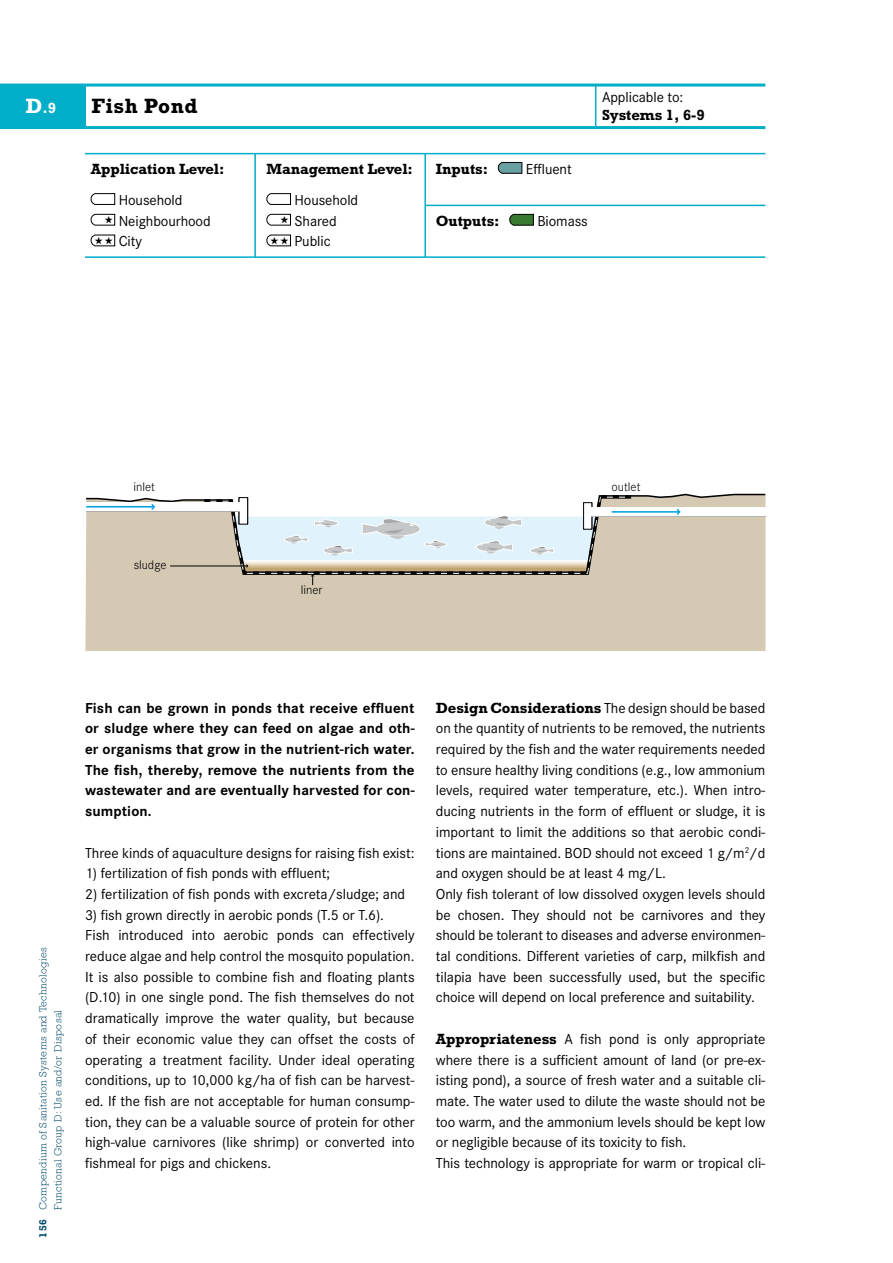
<style>
.page{position:relative;width:893px;height:1263px;background:#fff}
.page>*{position:absolute;margin:0;border:0;box-sizing:border-box;transform-origin:0 0}
.t1{font:700 21px "Rockwell";letter-spacing:.025em;color:#000}
.t2{font:700 21px "Rockwell";color:#fff}
.t3{font:15px/20.7px "Corporate S";letter-spacing:-.005em;color:#000}
.t4{font:700 15px/20.7px "Corporate S";letter-spacing:.01em;color:#000;text-align:justify}
.t5{font:700 15px "Rockwell";letter-spacing:-.005em;color:#000}
.t6{font:700 15px "Rockwell";color:#fff}
.t7{font:300 12.15px "Corporate SBQ";color:#000}
.t8{font:300 10.5px/15px "Rockwell";letter-spacing:.035em;color:#004a67}
.t9{font:700 10.5px "Rockwell";color:#004a67}
.s1{font-family:"Rockwell";font-weight:700}
</style>
<div class="page">
<div style="left:85px;top:574px;width:681px;height:76px;background:#d5c9b4"></div>
<svg style="left:86px;top:493px;width:680px;height:81px;background:#d3c8b6"></svg>
<hr style="left:170px;top:566px;width:78px;height:1px;background:#000">
<hr style="left:86px;top:510px;width:153px;height:2px;background:#000">
<div style="left:86px;top:502px;width:154px;height:9px;background:#fff"></div>
<hr style="left:86px;top:506px;width:68px;height:1px;background:#009ee0">
<svg style="left:151px;top:504px;width:4px;height:6px"></svg>
<svg style="left:199px;top:494px;width:435px;height:91px"></svg>
<div style="left:584px;top:503px;width:8px;height:26px;background:#fff"></div>
<div style="left:583px;top:503px;width:9px;height:26px;border:1px solid #000"></div>
<hr style="left:592px;top:507px;width:174px;height:1px;background:#000">
<hr style="left:592px;top:515px;width:174px;height:2px;background:#000">
<div style="left:591px;top:508px;width:175px;height:8px;background:#fff"></div>
<hr style="left:612px;top:511px;width:67px;height:2px;background:#009ee0">
<svg style="left:677px;top:509px;width:4px;height:6px"></svg>
<div style="left:0;top:85px;width:85px;height:43px;background:#00aec7"></div>
<hr style="left:85px;top:153px;width:680px;height:1px;background:#00aec7">
<hr style="left:85px;top:256px;width:680px;height:2px;background:#00aec7">
<hr style="left:424px;top:154px;width:2px;height:103px;background:#00aec7">
<hr style="left:595px;top:85px;width:1px;height:43px;background:#00aec7">
<hr style="left:0;top:84px;width:765px;height:3px;background:#00aec7">
<hr style="left:0;top:126px;width:765px;height:3px;background:#00aec7">
<hr style="left:254px;top:154px;width:2px;height:103px;background:#00aec7">
<svg style="left:91px;top:193px;width:24px;height:12px"></svg>
<svg style="left:267px;top:193px;width:24px;height:12px"></svg>
<svg style="left:498px;top:162px;width:25px;height:12px"></svg>
<svg style="left:510px;top:214px;width:24px;height:12px"></svg>
<hr style="left:425px;top:205px;width:340px;height:1px;background:#00aec7">
<svg style="left:267px;top:214px;width:24px;height:12px"></svg>
<svg style="left:267px;top:234px;width:24px;height:13px"></svg>
<svg style="left:91px;top:214px;width:24px;height:12px"></svg>
<svg style="left:91px;top:234px;width:24px;height:13px"></svg>
<h1 class="t2" style="left:26px;top:94px;width:18px">D</h1>
<p class="t6" style="left:42px;top:99px;width:15px">.9</p>
<h1 class="t1" style="left:91px;top:94px;width:108px">Fish Pond</h1>
<p class="t5" style="left:91px;top:160px;width:135px">Application Level:</p>
<p class="t3" style="left:119px;top:190px;width:94px">Household<br>Neighbourhood<br>City</p>
<p class="t5" style="left:266px;top:160px;width:148px">Management Level:</p>
<p class="t3" style="left:294px;top:190px;width:65px">Household<br>Shared<br>Public</p>
<p class="t3" style="left:602px;top:86px;width:83px">Applicable to:</p>
<p class="t5" style="left:602px;top:106px;width:104px">Systems 1, 6-9</p>
<p class="t5" style="left:436px;top:160px;width:54px">Inputs:</p>
<p class="t3" style="left:526px;top:158px;width:47px">Effluent</p>
<p class="t5" style="left:436px;top:212px;width:65px">Outputs:</p>
<p class="t3" style="left:537px;top:210px;width:52px">Biomass</p>
<p class="t7" style="left:133px;top:480px;width:23px">inlet</p>
<p class="t7" style="left:612px;top:480px;width:30px">outlet</p>
<p class="t7" style="left:134px;top:558px;width:34px">sludge</p>
<p class="t7" style="left:301px;top:583px;width:23px">liner</p>
<p class="t8" style="left:36px;top:1210px;width:264px;rotate:-90deg">Compendium of Sanitation Systems and Technologies<br>Functional Group D: Use and/or Disposal</p>
<p class="t9" style="left:37px;top:1237px;width:20px;rotate:-90deg">156</p>
<p class="t4" style="left:85px;top:697px;width:331px">Fish can be grown in ponds that receive effluent or sludge where they can feed on algae and oth&shy;er organisms that grow in the nutrient-rich water.<br>The fish, thereby, remove the nutrients from the wastewater and are eventually harvested for con&shy;sumption.</p>
<p class="t3" style="left:85px;top:842px;width:331px">Three kinds of aquaculture designs for raising fish exist:</p>
<p class="t3" style="left:85px;top:863px;width:246px">1) fertilization of fish ponds with effluent;</p>
<p class="t3" style="left:85px;top:884px;width:322px">2) fertilization of fish ponds with excreta/sludge; and</p>
<p class="t3" style="left:85px;top:904px;width:331px">3) fish grown directly in aerobic ponds (T.5 or T.6).<br>Fish introduced into aerobic ponds can effectively reduce algae and help control the mosquito population.<br>It is also possible to combine fish and floating plants (D.10) in one single pond. The fish themselves do not dramatically improve the water quality, but because of their economic value they can offset the costs of operating a treatment facility. Under ideal operating conditions, up to 10,000 kg/ha of fish can be harvest&shy;ed. If the fish are not acceptable for human consump&shy;tion, they can be a valuable source of protein for other high-value carnivores (like shrimp) or converted into fishmeal for pigs and chickens.</p>
<p class="t3" style="left:436px;top:697px;width:331px"><span class="s1">Design Considerations</span> The design should be based on the quantity of nutrients to be removed, the nutrients required by the fish and the water requirements needed to ensure healthy living conditions (e.g., low ammonium levels, required water temperature, etc.). When intro&shy;ducing nutrients in the form of effluent or sludge, it is important to limit the additions so that aerobic condi&shy;tions are maintained. BOD should not exceed 1 g/m<sup>2</sup>/d and oxygen should be at least 4 mg/L.<br>Only fish tolerant of low dissolved oxygen levels should be chosen. They should not be carnivores and they should be tolerant to diseases and adverse environmen&shy;tal conditions. Different varieties of carp, milkfish and tilapia have been successfully used, but the specific choice will depend on local preference and suitability.</p>
<p class="t3" style="left:436px;top:1028px;width:331px"><span class="s1">Appropriateness</span> A fish pond is only appropriate where there is a sufficient amount of land (or pre-ex&shy;isting pond), a source of fresh water and a suitable cli&shy;mate. The water used to dilute the waste should not be too warm, and the ammonium levels should be kept low or negligible because of its toxicity to fish.<br>This technology is appropriate for warm or tropical cli-</p>
</div>
